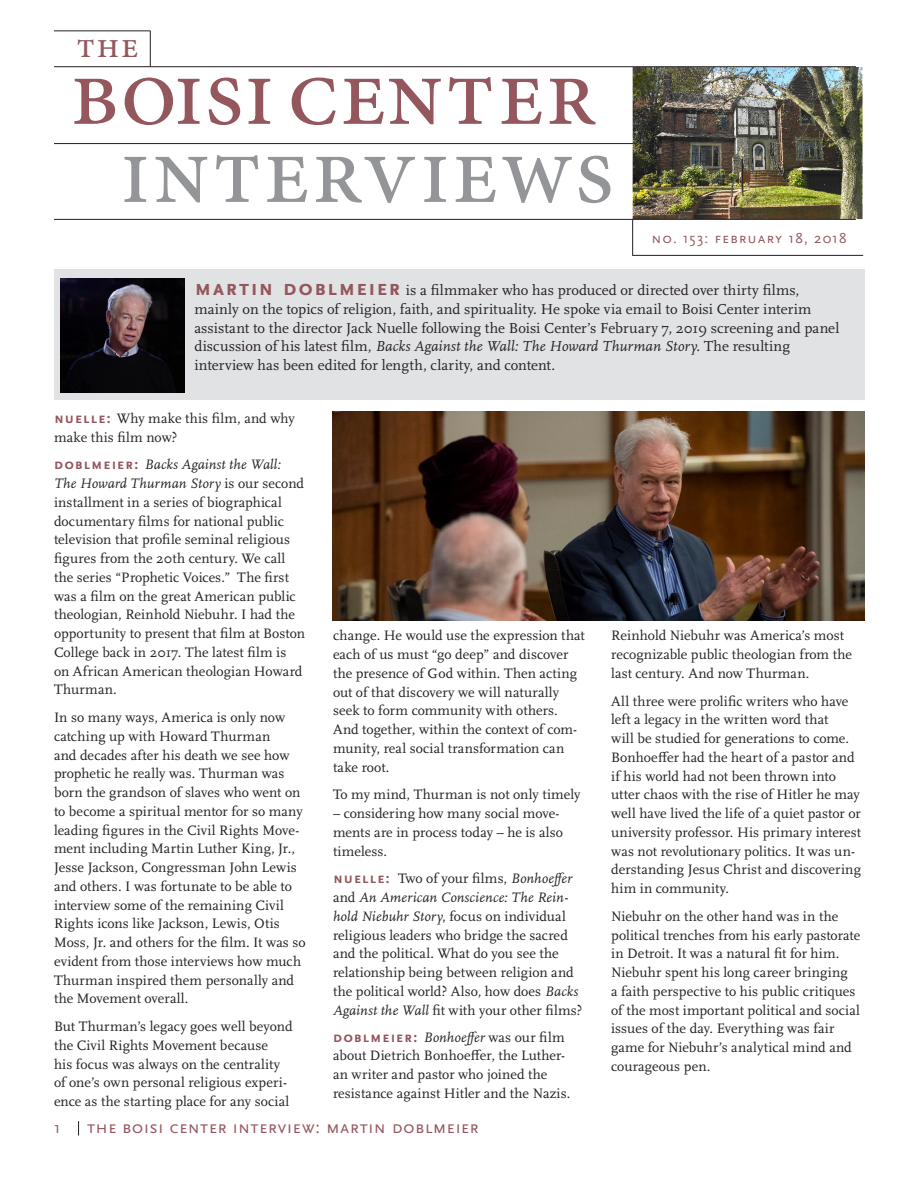
<style>
.page{position:relative;width:918px;height:1188px;background:#fff}
.page>*{position:absolute;margin:0;border:0;box-sizing:border-box;transform-origin:0 0}
.t1{font:97.05px "Minion Pro";letter-spacing:.01em;color:#95575e}
.t2{font:97.05px "Minion Pro";letter-spacing:.02em;color:#939598}
.t3{font:36.45px "Minion Pro";color:#95575e}
.t4{font:18px "Scala Sans OT";letter-spacing:.02em;color:#95575e}
.t5{font:16.5px "Scala Sans OT";color:#95575e}
.t6{font:15px/18.8px "Scala OT";letter-spacing:.005em;color:#231f20}
.t7{font:700 15px "Scala Sans OT";letter-spacing:.07em;color:#95575e}
.t8{font:15px "Scala Sans OT";letter-spacing:.065em;color:#95575e}
.t9{font:14.25px/18.8px "Scala OT";letter-spacing:.005em;color:#231f20}
.s1{font-family:"Scala Sans OT";font-weight:700;font-size:22.5px;color:#95575e}
.s2{font-style:italic}
.s3{font-family:"Scala Sans OT";font-weight:700;font-size:15px;color:#95575e}
.s4{font-family:"Scala OT";font-weight:400;font-style:italic;font-size:14.25px;color:#231f20}
.s5{font-family:"Scala OT";font-weight:400;font-size:14.25px;color:#231f20}
</style>
<div class="page">
<svg style="left:78px;top:1121px;width:1px;height:15px"></svg>
<div style="left:54px;top:269px;width:810px;height:131px;background:#e1e2e4"></div>
<img style="left:633px;top:67px;width:230px;height:152px">
<hr style="left:54px;top:31px;width:97px;height:1px;background:#231f20">
<hr style="left:54px;top:66px;width:802px;height:1px;background:#231f20">
<hr style="left:54px;top:143px;width:579px;height:1px;background:#231f20">
<hr style="left:54px;top:219px;width:802px;height:1px;background:#231f20">
<hr style="left:150px;top:31px;width:1px;height:36px;background:#231f20">
<hr style="left:632px;top:220px;width:1px;height:36px;background:#231f20">
<hr style="left:632px;top:255px;width:231px;height:1px;background:#231f20">
<img style="left:333px;top:411px;width:531px;height:210px">
<img style="left:60px;top:278px;width:125px;height:114px">
<p class="t3" style="left:76px;top:21px;width:64px">the</p>
<p class="t1" style="left:70px;top:28px;width:528px">boisi center</p>
<p class="t2" style="left:120px;top:106px;width:495px">interviews</p>
<p class="t8" style="left:652px;top:230px;width:196px">no. 153: february 18, 2018</p>
<p class="t6" style="left:194px;top:281px;width:646px"><span class="s1">martin doblmeier</span> is a filmmaker who has produced or directed over thirty films, mainly on the topics of religion, faith, and spirituality. He spoke via email to Boisi Center interim assistant to the director Jack Nuelle following the Boisi Center’s February 7, 2019 screening and panel discussion of his latest film, <span class="s2">Backs Against the Wall: The Howard Thurman Story</span>. The resulting interview has been edited for length, clarity, and content.</p>
<p class="t9" style="left:54px;top:409px;width:242px"><span class="s3">nuelle:</span> Why make this film, and why make this film now?</p>
<p class="t9" style="left:54px;top:456px;width:253px"><span class="s3">doblmeier:</span> <span class="s2">Backs Against the Wall:<br>The Howard Thurman Story</span> is our second installment in a series of biographical documentary films for national public television that profile seminal religious figures from the 20th century. We call the series “Prophetic Voices.” The first was a film on the great American public theologian, Reinhold Niebuhr. I had the opportunity to present that film at Boston College back in 2017. The latest film is on African American theologian Howard Thurman.</p>
<p class="t9" style="left:54px;top:708px;width:253px">In so many ways, America is only now catching up with Howard Thurman<br>and decades after his death we see how prophetic he really was. Thurman was born the grandson of slaves who went on to become a spiritual mentor for so many leading figures in the Civil Rights Move&shy;ment including Martin Luther King, Jr., Jesse Jackson, Congressman John Lewis and others. I was fortunate to be able to interview some of the remaining Civil Rights icons like Jackson, Lewis, Otis Moss, Jr. and others for the film. It was so evident from those interviews how much Thurman inspired them personally and the Movement overall.</p>
<p class="t9" style="left:54px;top:1017px;width:240px">But Thurman’s legacy goes well beyond the Civil Rights Movement because<br>his focus was always on the centrality of one’s own personal religious experi&shy;ence as the starting place for any social</p>
<p class="t9" style="left:333px;top:627px;width:253px">change. He would use the expression that each of us must “go deep” and discover the presence of God within. Then acting out of that discovery we will naturally seek to form community with others.<br>And together, within the context of com&shy;munity, real social transformation can take root.</p>
<p class="t9" style="left:333px;top:786px;width:249px">To my mind, Thurman is not only timely</p>
<p class="t9" style="left:333px;top:805px;width:232px">– considering how many social move&shy;ments are in process today – he is also timeless.</p>
<p class="t9" style="left:333px;top:870px;width:251px"><span class="s3">nuelle:</span> Two of your films, <span class="s2">Bonhoeffer </span>and <span class="s2">An American Conscience: The Rein&shy;hold Niebuhr Story</span>, focus on individual religious leaders who bridge the sacred and the political. What do you see the relationship being between religion and the political world? Also, how does <span class="s2">Backs Against the Wall</span> fit with your other films?</p>
<p class="t7" style="left:333px;top:1028px;width:233px">doblmeier: <span class="s4">Bonhoeffer</span> <span class="s5">was our film</span></p>
<p class="t9" style="left:333px;top:1047px;width:239px">about Dietrich Bonhoeffer, the Luther&shy;an writer and pastor who joined the resistance against Hitler and the Nazis.</p>
<p class="t5" style="left:54px;top:1119px;width:8px">1</p>
<p class="t4" style="left:87px;top:1118px;width:393px">the boisi center interview: martin doblmeier</p>
<p class="t9" style="left:611px;top:627px;width:242px">Reinhold Niebuhr was America’s most recognizable public theologian from the last century. And now Thurman.</p>
<p class="t9" style="left:611px;top:692px;width:252px">All three were prolific writers who have left a legacy in the written word that<br>will be studied for generations to come.<br>Bonhoeffer had the heart of a pastor and if his world had not been thrown into utter chaos with the rise of Hitler he may well have lived the life of a quiet pastor or university professor. His primary interest was not revolutionary politics. It was un&shy;derstanding Jesus Christ and discovering him in community.</p>
<p class="t9" style="left:611px;top:907px;width:251px">Niebuhr on the other hand was in the political trenches from his early pastorate in Detroit. It was a natural fit for him.<br>Niebuhr spent his long career bringing<br>a faith perspective to his public critiques of the most important political and social issues of the day. Everything was fair game for Niebuhr’s analytical mind and courageous pen.</p>
</div>
